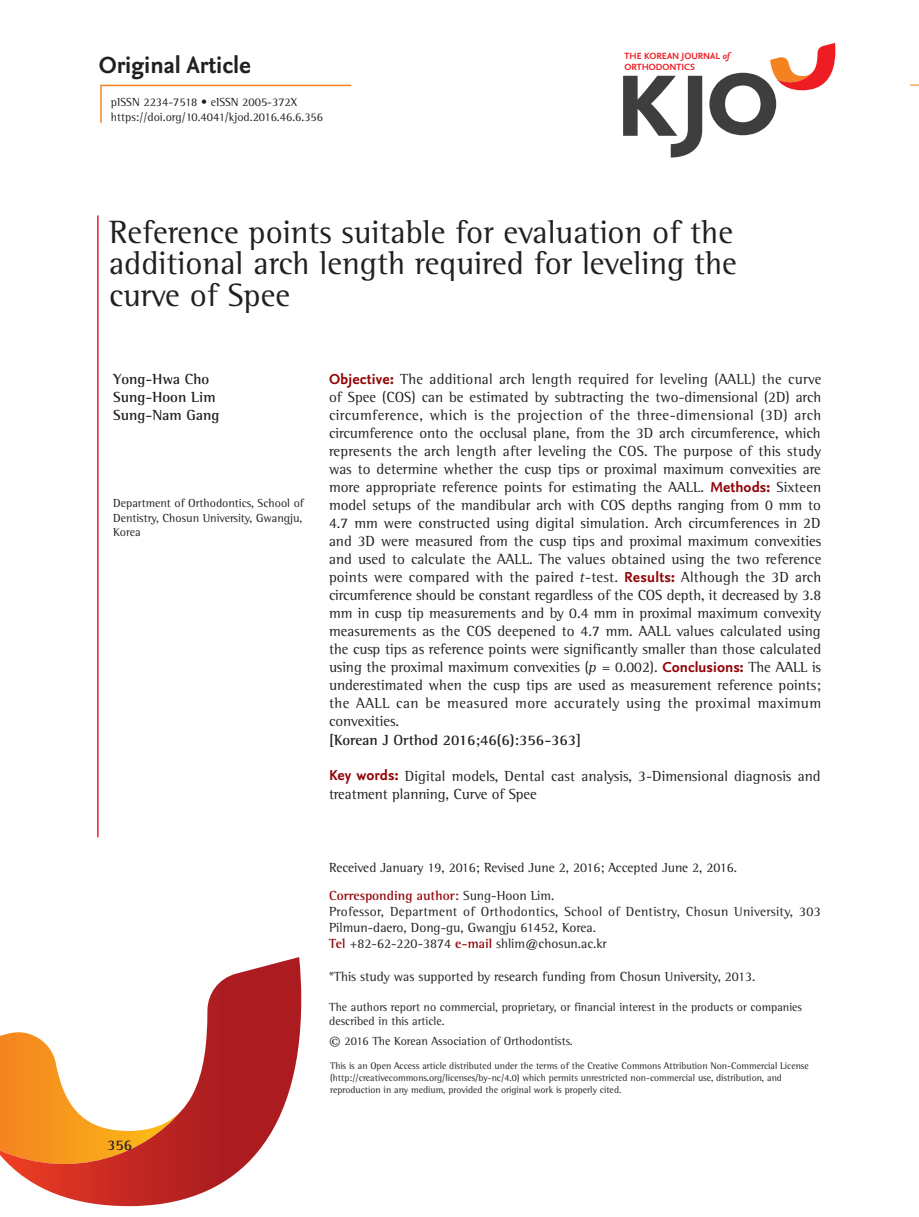
<style>
.page{position:relative;width:919px;height:1217px;background:#fff}
.page>*{position:absolute;margin:0;border:0;box-sizing:border-box;transform-origin:0 0}
.t1{font:33px/31.3px "Rotis Semi Serif Std";color:#231f20;text-align:justify}
.t2{font:700 24.3px "Nexus Sans";color:#231f20}
.t3{font:15px/18px "Rotis Semi Serif Std";color:#231f20}
.t4{font:700 15px/18px "Rotis Semi Serif Std";color:#231f20}
.t5{font:13.5px/28px "Rotis Semi Serif Std";color:#231f20}
.t6{font:13.5px/16.2px "Rotis Semi Serif Std";letter-spacing:.02em;color:#231f20}
.t7{font:12px/14.4px "Rotis Semi Serif Std";color:#231f20}
.t8{font:9.75px/11.7px "Rotis Semi Serif Std";color:#231f20}
.t9{font:9.45px "Nexus Sans Bold SC";color:#ee1d23}
.s1{font-family:"Nexus Sans";font-weight:700;font-style:italic}
.s2{font-family:"Nexus Sans";font-weight:700;color:#920407}
.s3{font-style:italic}
.s4{font-weight:700}
.s5{font-weight:700;color:#920407}
.s6{font-family:"Minion Pro";font-size:16.5px}
</style>
<div class="page">
<hr style="left:0;top:85px;width:918px;height:1px;background:#f58220">
<hr style="left:97px;top:215px;width:2px;height:622px;background:#ee1d23">
<svg style="left:0;top:957px;width:301px;height:248px"></svg>
<div style="left:0;top:77px;width:908px;height:17px;background:#fff"></div>
<svg style="left:709px;top:43px;width:126px;height:92px"></svg>
<svg style="left:623px;top:76px;width:79px;height:81px"></svg>
<svg style="left:100px;top:84px;width:252px;height:39px"></svg>
<p class="t9" style="left:624px;top:49px;width:106px">THE KOREAN JOURNAL <span class="s1">of</span></p>
<p class="t2" style="left:99px;top:50px;width:154px">Original Article</p>
<p class="t9" style="left:624px;top:61px;width:72px">ORTHODONTICS</p>
<p class="t7" style="left:111px;top:95px;width:213px">pISSN 2234-7518 • eISSN 2005-372X https://doi.org/10.4041/kjod.2016.46.6.356</p>
<p class="t1" style="left:109px;top:216px;width:629px">Reference points suitable for evaluation of the additional arch length required for leveling the curve of Spee</p>
<p class="t4" style="left:113px;top:370px;width:108px">Yong-Hwa Cho<br>Sung-Hoon Lim<br>Sung-Nam Gang</p>
<p class="t7" style="left:113px;top:496px;width:192px">Department of Orthodontics, School of<br>Dentistry, Chosun University, Gwangju,<br>Korea</p>
<p class="t4" style="left:107px;top:1135px;width:27px">356</p>
<p class="t3" style="left:329px;top:370px;width:494px"><span class="s2">Objective:</span> The additional arch length required for leveling (AALL) the curve of Spee (COS) can be estimated by subtracting the two-dimensional (2D) arch circumference, which is the projection of the three-dimensional (3D) arch circumference onto the occlusal plane, from the 3D arch circumference, which represents the arch length after leveling the COS. The purpose of this study was to determine whether the cusp tips or proximal maximum convexities are more appropriate reference points for estimating the AALL. <span class="s2">Methods:</span> Sixteen model setups of the mandibular arch with COS depths ranging from 0 mm to 4.7 mm were constructed using digital simulation. Arch circumferences in 2D and 3D were measured from the cusp tips and proximal maximum convexities and used to calculate the AALL. The values obtained using the two reference points were compared with the paired <span class="s3">t</span>-test. <span class="s2">Results:</span> Although the 3D arch circumference should be constant regardless of the COS depth, it decreased by 3.8 mm in cusp tip measurements and by 0.4 mm in proximal maximum convexity measurements as the COS deepened to 4.7 mm. AALL values calculated using the cusp tips as reference points were significantly smaller than those calculated using the proximal maximum convexities (<span class="s3">p</span> = 0.002). <span class="s2">Conclusions:</span> The AALL is underestimated when the cusp tips are used as measurement reference points; the AALL can be measured more accurately using the proximal maximum convexities.<br><span class="s4">[Korean J Orthod 2016;46(6):356-363]</span></p>
<p class="t3" style="left:329px;top:766px;width:493px"><span class="s2">Key words:</span> Digital models, Dental cast analysis, 3-Dimensional diagnosis and treatment planning, Curve of Spee</p>
<p class="t5" style="left:329px;top:852px;width:409px">Received January 19, 2016; Revised June 2, 2016; Accepted June 2, 2016.<br><span class="s5">Corresponding author:</span> Sung-Hoon Lim.</p>
<p class="t6" style="left:329px;top:903px;width:493px">Professor, Department of Orthodontics, School of Dentistry, Chosun University, 303<br>Pilmun-daero, Dong-gu, Gwangju 61452, Korea.<br><span class="s5">Tel</span> +82-62-220-3874 <span class="s5">e-mail</span> shlim@chosun.ac.kr</p>
<p class="t5" style="left:329px;top:961px;width:428px">*This study was supported by research funding from Chosun University, 2013.</p>
<p class="t7" style="left:329px;top:999px;width:474px">The authors report no commercial, proprietary, or financial interest in the products or companies described in this article.</p>
<p class="t8" style="left:330px;top:1059px;width:480px">This is an Open Access article distributed under the terms of the Creative Commons Attribution Non-Commercial License (http://creativecommons.org/licenses/by-nc/4.0) which permits unrestricted non-commercial use, distribution, and reproduction in any medium, provided the original work is properly cited.</p>
<p class="t7" style="left:329px;top:1033px;width:245px"><span class="s6">©</span> 2016 The Korean Association of Orthodontists.</p>
</div>
